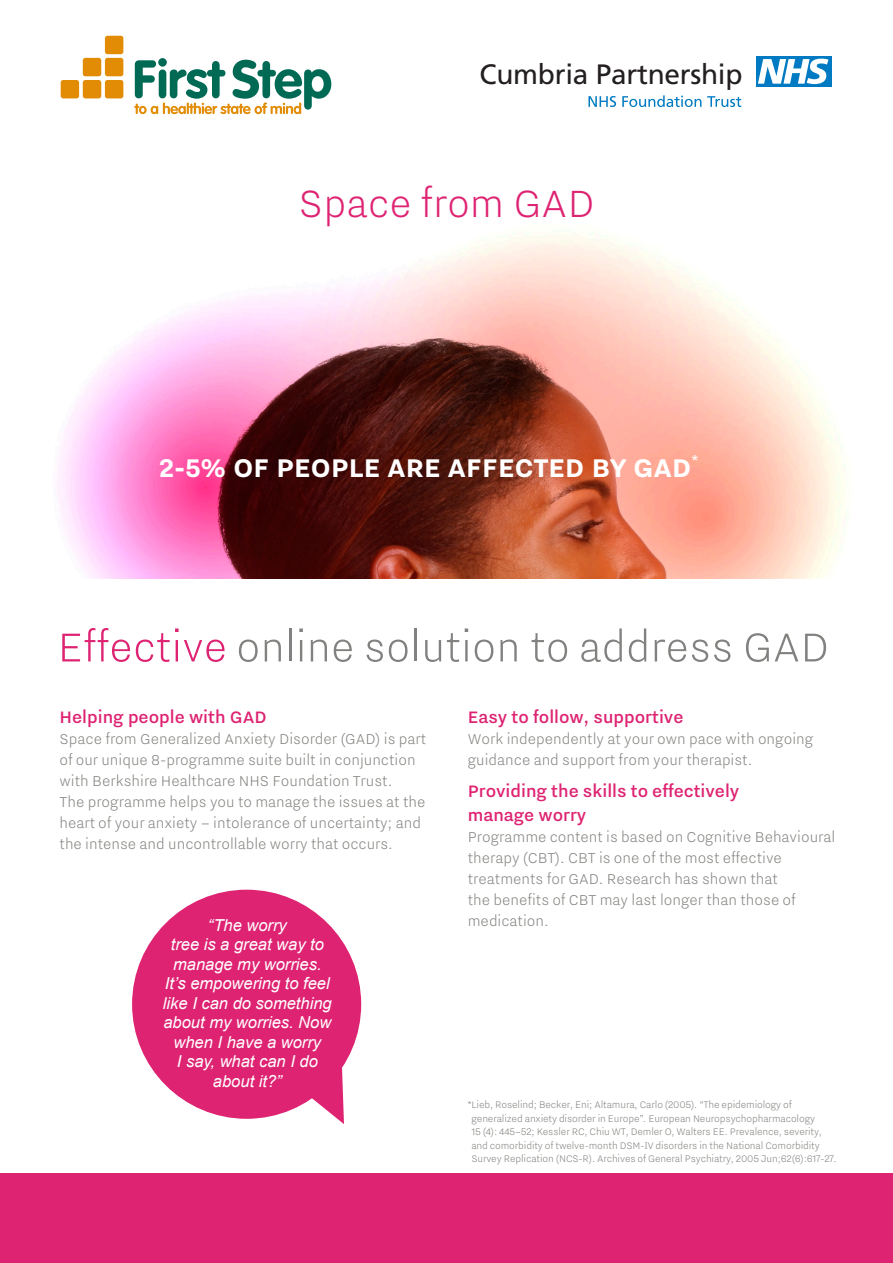
<style>
.page{position:relative;width:893px;height:1263px;background:#fff}
.page>*{position:absolute;margin:0;border:0;box-sizing:border-box;transform-origin:0 0}
.t1{font:300 51px "Nitti Grotesk";color:#81817f}
.t2{font:300 48px "Nitti Grotesk";color:#de2372}
.t3{font:700 32.4px "Nitti Grotesk";color:#fff}
.t4{font:28.05px "Frutiger LT Std";letter-spacing:-.01em;color:#231f20}
.t5{font:500 21px/24px "Nitti Grotesk";color:#de2372}
.t6{font:300 18px/21px "Nitti Grotesk";color:#81817f}
.t7{font:italic 16.5px/19.5px "Arial";color:#fff;text-align:center}
.t8{font:300 12px/13.5px "Nitti Grotesk";letter-spacing:-.01em;color:#81817f}
.s1{color:#de2372}
</style>
<div class="page">
<img style="left:57px;top:232px;width:788px;height:347px">
<div style="left:132px;top:890px;width:229px;height:229px;background:#de2372;border-radius:50%"></div>
<svg style="left:275px;top:1065px;width:69px;height:59px"></svg>
<div style="left:0;top:1174px;width:893px;height:89px;background:#de2372"></div>
<div style="left:756px;top:56px;width:75px;height:31px;background:#007ac2"></div>
<svg style="left:758px;top:59px;width:70px;height:25px"></svg>
<svg style="left:588px;top:96px;width:28px;height:11px"></svg>
<svg style="left:622px;top:95px;width:79px;height:12px"></svg>
<svg style="left:707px;top:96px;width:34px;height:11px"></svg>
<div style="left:83px;top:58px;width:18px;height:18px;background:#e28c05;border-radius:3px"></div>
<div style="left:105px;top:36px;width:18px;height:18px;background:#e28c05;border-radius:3px"></div>
<div style="left:105px;top:58px;width:18px;height:18px;background:#e28c05;border-radius:3px"></div>
<div style="left:105px;top:80px;width:18px;height:18px;background:#e28c05;border-radius:3px"></div>
<div style="left:83px;top:80px;width:18px;height:18px;background:#e28c05;border-radius:3px"></div>
<div style="left:61px;top:80px;width:18px;height:18px;background:#e28c05;border-radius:3px"></div>
<svg style="left:134px;top:58px;width:197px;height:56px"></svg>
<p class="t4" style="left:480px;top:58px;width:265px">Cumbria Partnership</p>
<p class="t2" style="left:298px;top:180px;width:298px">Space from GAD</p>
<p class="t3" style="left:159px;top:450px;width:540px">2-5% OF PEOPLE ARE AFFECTED BY GAD<sup>*</sup></p>
<p class="t1" style="left:57px;top:622px;width:773px"><span class="s1">Effective</span> online solution to address GAD</p>
<p class="t5" style="left:60px;top:704px;width:209px">Helping people with GAD</p>
<p class="t6" style="left:60px;top:728px;width:368px">Space from Generalized Anxiety Disorder (GAD) is part of our unique 8-programme suite built in conjunction with Berkshire Healthcare NHS Foundation Trust.<br>The programme helps you to manage the issues at the heart of your anxiety – intolerance of uncertainty; and the intense and uncontrollable worry that occurs.</p>
<p class="t7" style="left:163px;top:915px;width:170px">“The worry<br>tree is a great way to manage my worries.<br>It’s empowering to feel like I can do something about my worries. Now when I have a worry<br>I say, what can I do about it?”</p>
<p class="t5" style="left:468px;top:704px;width:217px">Easy to follow, supportive</p>
<p class="t6" style="left:468px;top:728px;width:347px">Work independently at your own pace with ongoing guidance and support from your therapist.</p>
<p class="t5" style="left:468px;top:779px;width:273px">Providing the skills to effectively manage worry</p>
<p class="t6" style="left:468px;top:826px;width:369px">Programme content is based on Cognitive Behavioural therapy (CBT). CBT is one of the most effective treatments for GAD. Research has shown that<br>the benefits of CBT may last longer than those of medication.</p>
<p class="t8" style="left:471px;top:1098px;width:367px;text-indent:-4px">*Lieb, Roselind; Becker, Eni; Altamura, Carlo (2005). “The epidemiology of generalized anxiety disorder in Europe”. European Neuropsychopharmacology<br>15 (4): 445–52; Kessler RC, Chiu WT, Demler O, Walters EE. Prevalence, severity, and comorbidity of twelve-month DSM-IV disorders in the National Comorbidity Survey Replication (NCS-R). Archives of General Psychiatry, 2005 Jun;62(6):617-27.</p>
</div>
